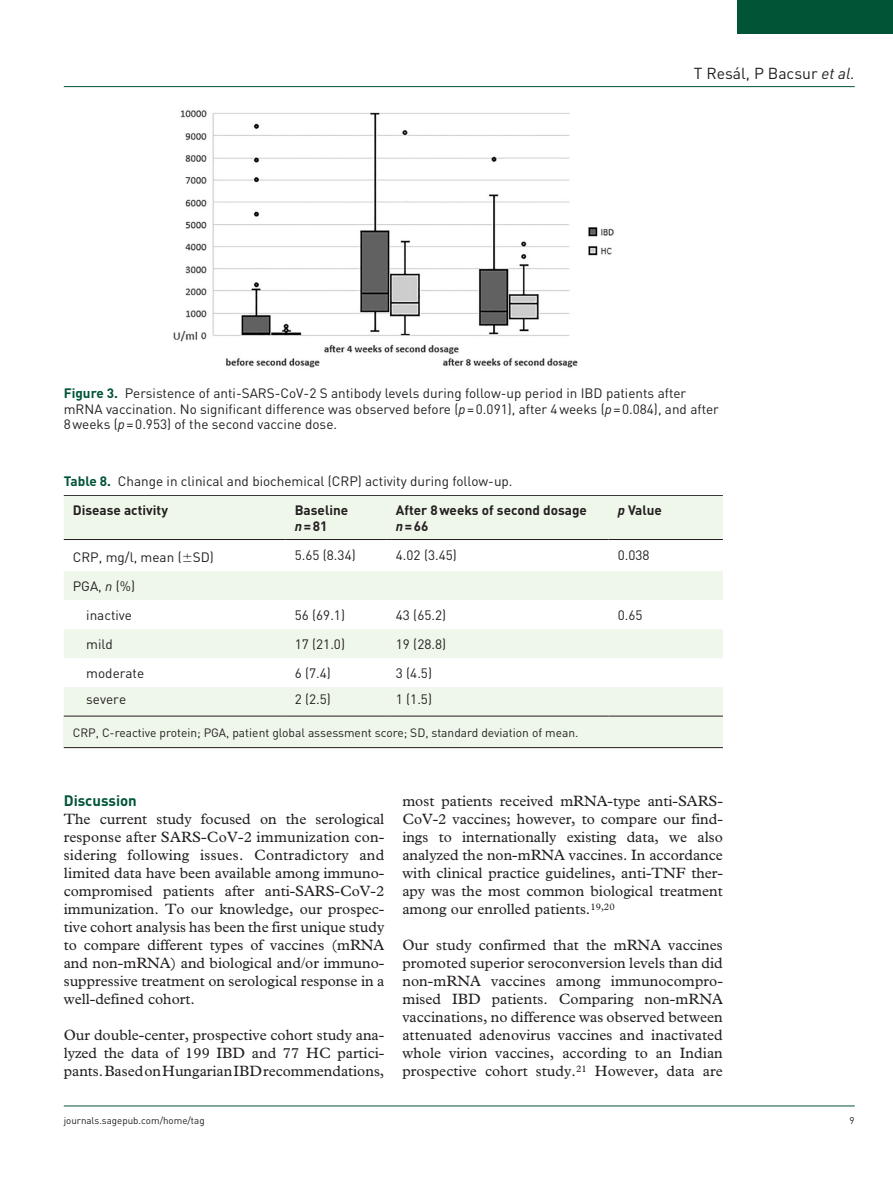
<style>
.page{position:relative;width:893px;height:1191px;background:#fff}
.page>*{position:absolute;margin:0;border:0;box-sizing:border-box;transform-origin:0 0}
.t1{font:15.75px "DIN";color:#231f20}
.t2{font:15px/18px "Plantin Std";color:#231f20;text-align:justify}
.t3{font:700 15px "DIN";color:#015436}
.t4{font:13.5px/15.8px "DIN";color:#231f20}
.t5{font:700 13.5px/15.8px "DIN";color:#231f20}
.t6{font:12px "DIN";color:#231f20}
.t7{font:9.75px "DIN";color:#231f20}
.s1{font-style:italic}
.s2{font-weight:700;color:#015436}
.s3{font-weight:700}
</style>
<div class="page">
<hr style="left:64px;top:86px;width:791px;height:1px;background:#015436">
<hr style="left:64px;top:1105px;width:791px;height:1px;background:#015436">
<div style="left:738px;top:0;width:155px;height:34px;background:#015436"></div>
<div style="left:64px;top:716px;width:659px;height:32px;background:#eff7ea"></div>
<img style="left:173px;top:110px;width:441px;height:258px">
<hr style="left:64px;top:495px;width:659px;height:1px;background:#231f20">
<hr style="left:64px;top:747px;width:659px;height:1px;background:#231f20">
<div style="left:64px;top:496px;width:659px;height:219px;background:#eff7ea"></div>
<svg style="left:64px;top:540px;width:659px;height:147px"></svg>
<hr style="left:64px;top:539px;width:222px;height:1px;background:#231f20">
<hr style="left:286px;top:539px;width:101px;height:1px;background:#231f20">
<hr style="left:387px;top:539px;width:222px;height:1px;background:#231f20">
<hr style="left:609px;top:539px;width:114px;height:1px;background:#231f20">
<hr style="left:64px;top:715px;width:222px;height:1px;background:#231f20">
<hr style="left:286px;top:715px;width:101px;height:1px;background:#231f20">
<hr style="left:387px;top:715px;width:222px;height:1px;background:#231f20">
<hr style="left:609px;top:715px;width:114px;height:1px;background:#231f20">
<svg style="left:183px;top:554px;width:8px;height:8px"></svg>
<p class="t1" style="left:694px;top:63px;width:162px">T Resál, P Bacsur <span class="s1">et al.</span></p>
<p class="t4" style="left:64px;top:385px;width:657px"><span class="s2">Figure 3.</span> Persistence of anti-SARS-CoV-2 S antibody levels during follow-up period in IBD patients after mRNA vaccination. No significant difference was observed before (<span class="s1">p</span>=0.091), after 4weeks (<span class="s1">p</span>=0.084), and after<br>8weeks (<span class="s1">p</span>=0.953) of the second vaccine dose.</p>
<p class="t4" style="left:73px;top:467px;width:441px;line-height:28.5px;text-indent:-9px"><span class="s2">Table 8.</span> Change in clinical and biochemical (CRP) activity during follow-up.<br><span class="s3">Disease activity</span></p>
<p class="t5" style="left:295px;top:501px;width:55px">Baseline <span class="s1">n</span>=81</p>
<p class="t5" style="left:396px;top:501px;width:193px">After 8weeks of second dosage <span class="s1">n</span>=66</p>
<p class="t5" style="left:618px;top:501px;width:46px"><span class="s1">p</span> Value</p>
<p class="t4" style="left:73px;top:549px;width:143px">CRP, mg/l, mean ( SD)</p>
<p class="t4" style="left:295px;top:547px;width:62px">5.65 (8.34)</p>
<p class="t4" style="left:396px;top:547px;width:62px">4.02 (3.45)</p>
<p class="t4" style="left:618px;top:547px;width:33px">0.038</p>
<p class="t4" style="left:73px;top:571px;width:64px;line-height:29px;text-align:right">PGA, <span class="s1">n</span> (%) inactive</p>
<p class="t4" style="left:295px;top:607px;width:52px">56 (69.1)</p>
<p class="t4" style="left:396px;top:607px;width:52px">43 (65.2)</p>
<p class="t4" style="left:618px;top:607px;width:26px">0.65</p>
<p class="t4" style="left:86px;top:636px;width:28px">mild</p>
<p class="t4" style="left:295px;top:636px;width:52px">17 (21.0)</p>
<p class="t4" style="left:396px;top:636px;width:52px">19 (28.8)</p>
<p class="t4" style="left:86px;top:665px;width:59px">moderate</p>
<p class="t4" style="left:295px;top:665px;width:38px">6 (7.4)</p>
<p class="t4" style="left:396px;top:665px;width:38px">3 (4.5)</p>
<p class="t4" style="left:86px;top:691px;width:41px">severe</p>
<p class="t4" style="left:295px;top:691px;width:38px">2 (2.5)</p>
<p class="t4" style="left:396px;top:691px;width:38px">1 (1.5)</p>
<p class="t6" style="left:73px;top:725px;width:507px">CRP, C-reactive protein; PGA, patient global assessment score; SD, standard deviation of mean.</p>
<p class="t3" style="left:64px;top:791px;width:75px">Discussion</p>
<p class="t2" style="left:64px;top:810px;width:322px">The current study focused on the serological response after SARS-CoV-2 immunization con&shy;sidering following issues. Contradictory and limited data have been available among immuno&shy;compromised patients after anti-SARS-CoV-2 immunization. To our knowledge, our prospec&shy;tive cohort analysis has been the first unique study to compare different types of vaccines (mRNA and non-mRNA) and biological and/or immuno&shy;suppressive treatment on serological response in a well-defined cohort.</p>
<p class="t2" style="left:64px;top:1026px;width:322px">Our double-center, prospective cohort study ana&shy;lyzed the data of 199 IBD and 77 HC partici&shy;pants. Based on Hungarian IBD recommendations,</p>
<p class="t2" style="left:402px;top:792px;width:322px">most patients received mRNA-type anti-SARS-CoV-2 vaccines; however, to compare our find&shy;ings to internationally existing data, we also analyzed the non-mRNA vaccines. In accordance with clinical practice guidelines, anti-TNF ther&shy;apy was the most common biological treatment among our enrolled patients.<sup>19,20</sup></p>
<p class="t2" style="left:402px;top:936px;width:322px">Our study confirmed that the mRNA vaccines promoted superior seroconversion levels than did non-mRNA vaccines among immunocompro&shy;mised IBD patients. Comparing non-mRNA vaccinations, no difference was observed between attenuated adenovirus vaccines and inactivated whole virion vaccines, according to an Indian prospective cohort study.<sup>21</sup> However, data are</p>
<p class="t7" style="left:64px;top:1114px;width:142px">journals.sagepub.com/home/tag</p>
<p class="t7" style="left:850px;top:1114px;width:7px">9</p>
</div>
